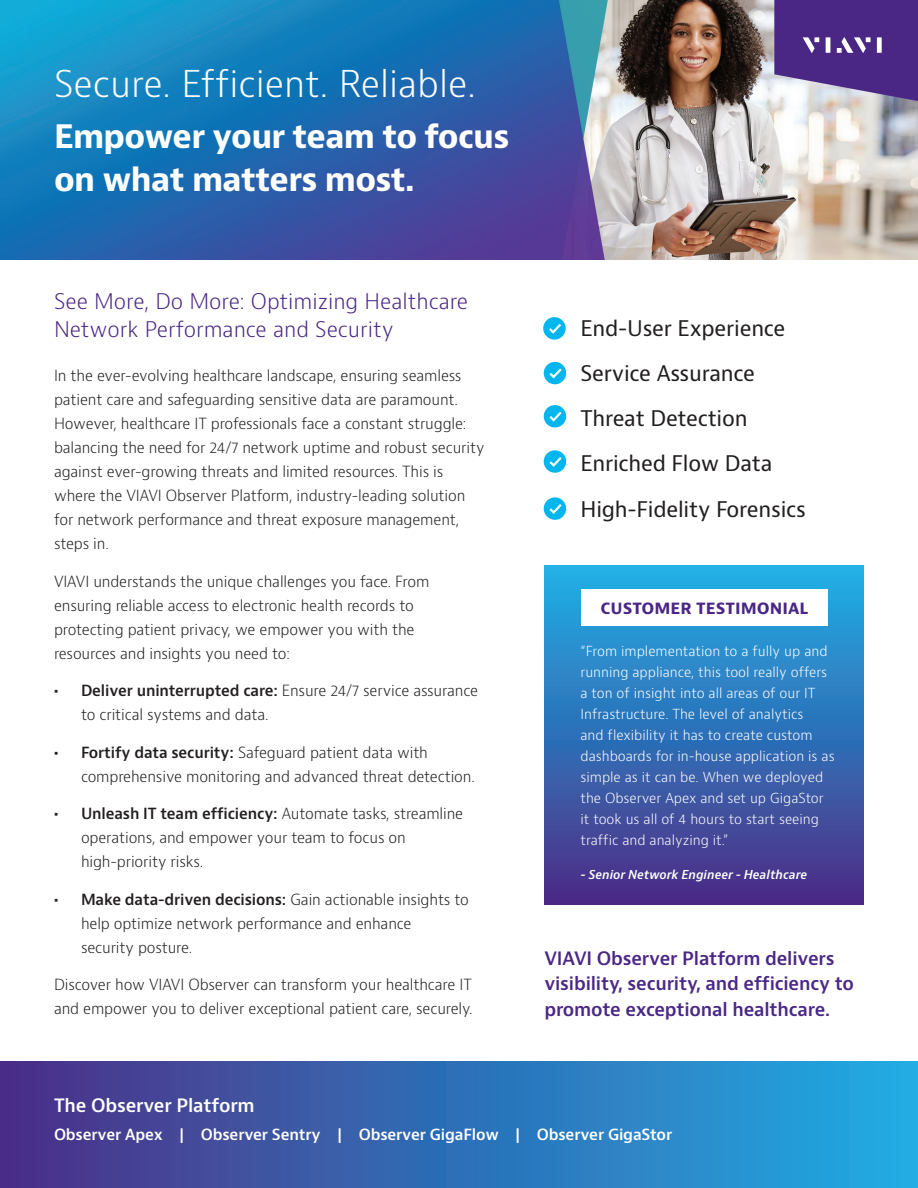
<style>
.page{position:relative;width:918px;height:1188px;background:#fff}
.page>*{position:absolute;margin:0;border:0;box-sizing:border-box;transform-origin:0 0}
.Cover_headline_28_33{font:300 36px "Bernino Sans";color:#fff}
.H2_Product_18_24{font:700 31.5px/43.5px "Bernino Sans";letter-spacing:-.02em;color:#fff}
.H2_Heading_Purple_12_16{font:21px "Bernino Sans";letter-spacing:-.01em;color:#231f20}
.Cover_headline_28_33-2{font:300 21px/28.5px "Bernino Sans";color:#4a2785}
.H2_Heading_Purple_12_16-2{font:600 18px/25.5px "Bernino Sans";letter-spacing:-.01em;color:#4a2785}
.H2_Heading_Purple_12_16-3{font:600 18px "Bernino Sans";letter-spacing:-.01em;color:#fff}
.t1{font:700 16.5px "Bernino Sans";color:#4a2785}
.P_10_16{font:300 15px/24px "Bernino Sans";letter-spacing:-.01em;color:#231f20}
.H2_Heading_Purple_12_16-4{font:600 15px "Bernino Sans";letter-spacing:-.01em;color:#fff}
.t2{font:300 13.5px/21px "Bernino Sans";color:#fff}
.t3{font:italic 600 12px "Bernino Sans";color:#fff}
.s1{font-weight:600}
</style>
<div class="page">
<img style="left:0;top:0;width:918px;height:259px">
<svg style="left:544px;top:362px;width:22px;height:22px"></svg>
<svg style="left:544px;top:497px;width:22px;height:23px"></svg>
<svg style="left:544px;top:405px;width:22px;height:22px"></svg>
<svg style="left:544px;top:450px;width:22px;height:23px"></svg>
<div style="left:0;top:1061px;width:918px;height:127px;background:linear-gradient(to right,#4a2f87,#1dade4)"></div>
<svg style="left:543px;top:317px;width:23px;height:23px"></svg>
<div style="left:545px;top:566px;width:318px;height:338px;background:linear-gradient(to bottom,#1db1e7,#4a2c85)"></div>
<div style="left:581px;top:590px;width:247px;height:36px;background:#fff"></div>
<svg style="left:774px;top:0;width:144px;height:101px;background:#634695"></svg>
<p class="Cover_headline_28_33" style="left:54px;top:61px;width:423px">Secure. Efficient. Reliable.</p>
<p class="H2_Product_18_24" style="left:54px;top:115px;width:457px">Empower your team to focus on what matters most.</p>
<p class="Cover_headline_28_33-2" style="left:54px;top:287px;width:416px">See More, Do More: Optimizing Healthcare<br>Network Performance and Security</p>
<p class="P_10_16" style="left:54px;top:364px;width:432px">In the ever-evolving healthcare landscape, ensuring seamless patient care and safeguarding sensitive data are paramount.<br>However, healthcare IT professionals face a constant struggle: balancing the need for 24/7 network uptime and robust security against ever-growing threats and limited resources. This is where the VIAVI Observer Platform, industry-leading solution for network performance and threat exposure management, steps in.</p>
<p class="P_10_16" style="left:54px;top:570px;width:377px">VIAVI understands the unique challenges you face. From ensuring reliable access to electronic health records to protecting patient privacy, we empower you with the resources and insights you need to:</p>
<p class="P_10_16" style="left:81px;top:679px;width:399px;text-indent:-27px"><span class="s1">• Deliver uninterrupted care:</span> Ensure 24/7 service assurance to critical systems and data.</p>
<p class="P_10_16" style="left:81px;top:741px;width:395px;text-indent:-27px"><span class="s1">• Fortify data security:</span> Safeguard patient data with comprehensive monitoring and advanced threat detection.</p>
<p class="P_10_16" style="left:81px;top:802px;width:384px;text-indent:-27px"><span class="s1">• Unleash IT team efficiency:</span> Automate tasks, streamline operations, and empower your team to focus on high-priority risks.</p>
<p class="P_10_16" style="left:81px;top:888px;width:390px;text-indent:-27px"><span class="s1">• Make data-driven decisions:</span> Gain actionable insights to help optimize network performance and enhance<br>security posture.</p>
<p class="P_10_16" style="left:54px;top:973px;width:420px">Discover how VIAVI Observer can transform your healthcare IT and empower you to deliver exceptional patient care, securely.</p>
<p class="H2_Heading_Purple_12_16-3" style="left:54px;top:1094px;width:202px">The Observer Platform</p>
<p class="H2_Heading_Purple_12_16" style="left:581px;top:314px;width:207px">End-User Experience</p>
<p class="H2_Heading_Purple_12_16" style="left:581px;top:359px;width:176px">Service Assurance</p>
<p class="H2_Heading_Purple_12_16" style="left:581px;top:405px;width:169px">Threat Detection</p>
<p class="H2_Heading_Purple_12_16" style="left:581px;top:450px;width:193px">Enriched Flow Data</p>
<p class="H2_Heading_Purple_12_16" style="left:581px;top:495px;width:227px">High-Fidelity Forensics</p>
<p class="t1" style="left:600px;top:598px;width:209px">CUSTOMER TESTIMONIAL</p>
<p class="t2" style="left:581px;top:641px;width:256px">“From implementation to a fully up and running appliance, this tool really offers a ton of insight into all areas of our IT Infrastructure. The level of analytics<br>and flexibility it has to create custom dashboards for in-house application is as simple as it can be. When we deployed the Observer Apex and set up GigaStor it took us all of 4 hours to start seeing traffic and analyzing it.”</p>
<p class="t3" style="left:581px;top:867px;width:228px">- Senior Network Engineer - Healthcare</p>
<p class="H2_Heading_Purple_12_16-2" style="left:544px;top:946px;width:311px">VIAVI Observer Platform delivers visibility, security, and efficiency to promote exceptional healthcare.</p>
<p class="H2_Heading_Purple_12_16-4" style="left:54px;top:1125px;width:620px">Observer Apex | Observer Sentry | Observer GigaFlow | Observer GigaStor</p>
</div>
